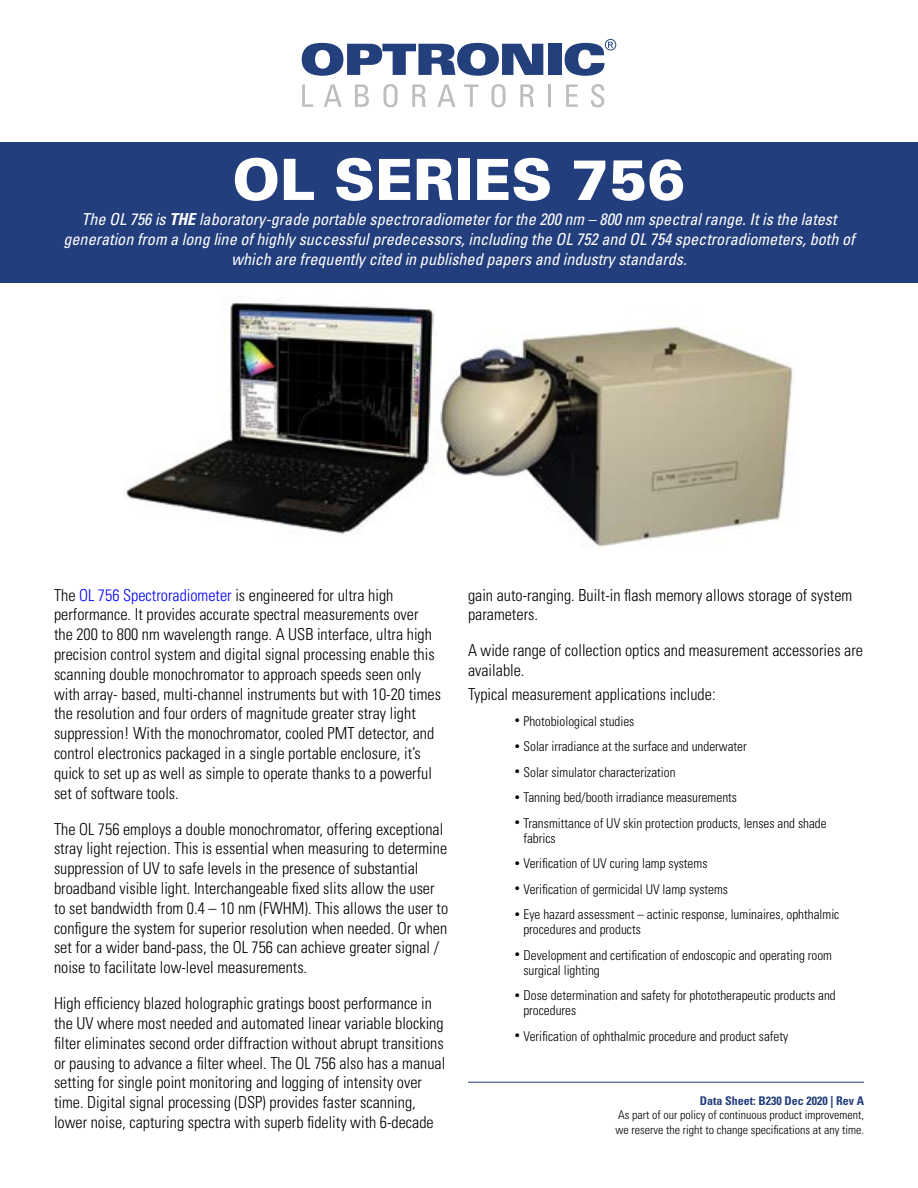
<style>
.page{position:relative;width:918px;height:1188px;background:#fff}
.page>*{position:absolute;margin:0;border:0;box-sizing:border-box;transform-origin:0 0}
.t1{font:900 57px "Univers";color:#fff}
.t2{font:300 condensed 16.5px/19.8px "Univers";color:#000}
.t3{font:italic condensed 16.5px/19.8px "Univers LT Std";color:#fff;text-align:center}
.t4{font:300 condensed 13.5px/15px "Univers";color:#000}
.t5{font:300 condensed 12px/14.4px "Univers";color:#000}
.t6{font:700 condensed 12px "Univers";color:#233e7c}
.s1{font-weight:700}
.s2{color:#00f}
.s3{font-size:10.5px}
</style>
<div class="page">
<img style="left:126px;top:301px;width:668px;height:247px">
<div style="left:0;top:142px;width:918px;height:141px;background:#233e7c"></div>
<svg style="left:302px;top:43px;width:241px;height:33px"></svg>
<div style="left:548px;top:44px;width:13px;height:31px;background:#233f7c"></div>
<svg style="left:302px;top:84px;width:11px;height:23px"></svg>
<svg style="left:324px;top:84px;width:18px;height:23px"></svg>
<svg style="left:355px;top:84px;width:14px;height:23px"></svg>
<svg style="left:383px;top:84px;width:15px;height:23px"></svg>
<svg style="left:412px;top:84px;width:14px;height:23px"></svg>
<svg style="left:438px;top:84px;width:18px;height:23px"></svg>
<svg style="left:464px;top:84px;width:15px;height:23px"></svg>
<svg style="left:491px;top:84px;width:15px;height:23px"></svg>
<svg style="left:520px;top:84px;width:14px;height:23px"></svg>
<hr style="left:548px;top:84px;width:3px;height:23px;background:#bdbec0">
<svg style="left:566px;top:84px;width:12px;height:23px"></svg>
<svg style="left:591px;top:84px;width:13px;height:23px"></svg>
<svg style="left:565px;top:39px;width:51px;height:37px"></svg>
<hr style="left:468px;top:1082px;width:396px;height:1px;background:#233e7c">
<h1 class="t1" style="left:233px;top:144px;width:454px">OL SERIES 756</h1>
<p class="t3" style="left:63px;top:209px;width:793px">The OL 756 is <span class="s1">THE</span> laboratory-grade portable spectroradiometer for the 200 nm – 800 nm spectral range. It is the latest generation from a long line of highly successful predecessors, including the OL 752 and OL 754 spectroradiometers, both of which are frequently cited in published papers and industry standards.</p>
<p class="t2" style="left:54px;top:585px;width:389px">The <span class="s2">OL 756 Spectroradiometer</span> is engineered for ultra high performance. It provides accurate spectral measurements over the 200 to 800 nm wavelength range. A USB interface, ultra high precision control system and digital signal processing enable this scanning double monochromator to approach speeds seen only with array- based, multi-channel instruments but with 10-20 times the resolution and four orders of magnitude greater stray light suppression! With the monochromator, cooled PMT detector, and control electronics packaged in a single portable enclosure, it’s quick to set up as well as simple to operate thanks to a powerful set of software tools.</p>
<p class="t2" style="left:54px;top:819px;width:396px">The OL 756 employs a double monochromator, offering exceptional stray light rejection. This is essential when measuring to determine suppression of UV to safe levels in the presence of substantial broadband visible light. Interchangeable fixed slits allow the user to set bandwidth from 0.4 – 10 nm (FWHM). This allows the user to configure the system for superior resolution when needed. Or when set for a wider band-pass, the OL 756 can achieve greater signal / noise to facilitate low-level measurements.</p>
<p class="t2" style="left:54px;top:993px;width:393px">High efficiency blazed holographic gratings boost performance in the UV where most needed and automated linear variable blocking filter eliminates second order diffraction without abrupt transitions or pausing to advance a filter wheel. The OL 756 also has a manual setting for single point monitoring and logging of intensity over time. Digital signal processing (DSP) provides faster scanning, lower noise, capturing spectra with superb fidelity with 6-decade</p>
<p class="t2" style="left:468px;top:585px;width:386px">gain auto-ranging. Built-in flash memory allows storage of system parameters.</p>
<p class="t2" style="left:468px;top:641px;width:397px">A wide range of collection optics and measurement accessories are available.</p>
<p class="t2" style="left:468px;top:685px;width:249px">Typical measurement applications include:</p>
<p class="t4" style="left:514px;top:713px;width:122px"><span class="s3">•</span> Photobiological studies</p>
<p class="t4" style="left:514px;top:739px;width:234px"><span class="s3">•</span> Solar irradiance at the surface and underwater</p>
<p class="t4" style="left:514px;top:764px;width:163px"><span class="s3">•</span> Solar simulator characterization</p>
<p class="t4" style="left:514px;top:790px;width:224px"><span class="s3">•</span> Tanning bed/booth irradiance measurements</p>
<p class="t4" style="left:523px;top:815px;width:305px;text-indent:-9px"><span class="s3">•</span> Transmittance of UV skin protection products, lenses and shade fabrics</p>
<p class="t4" style="left:514px;top:856px;width:195px"><span class="s3">•</span> Verification of UV curing lamp systems</p>
<p class="t4" style="left:514px;top:881px;width:215px"><span class="s3">•</span> Verification of germicidal UV lamp systems</p>
<p class="t4" style="left:523px;top:907px;width:318px;text-indent:-9px"><span class="s3">•</span> Eye hazard assessment – actinic response, luminaires, ophthalmic procedures and products</p>
<p class="t4" style="left:523px;top:947px;width:310px;text-indent:-9px"><span class="s3">•</span> Development and certification of endoscopic and operating room surgical lighting</p>
<p class="t4" style="left:523px;top:988px;width:314px;text-indent:-9px"><span class="s3">•</span> Dose determination and safety for phototherapeutic products and procedures</p>
<p class="t4" style="left:514px;top:1028px;width:276px"><span class="s3">•</span> Verification of ophthalmic procedure and product safety</p>
<p class="t6" style="left:700px;top:1093px;width:166px">Data Sheet: B230 Dec 2020 | Rev A</p>
<p class="t5" style="left:615px;top:1108px;width:250px">As part of our policy of continuous product improvement, we reserve the right to change specifications at any time.</p>
</div>
